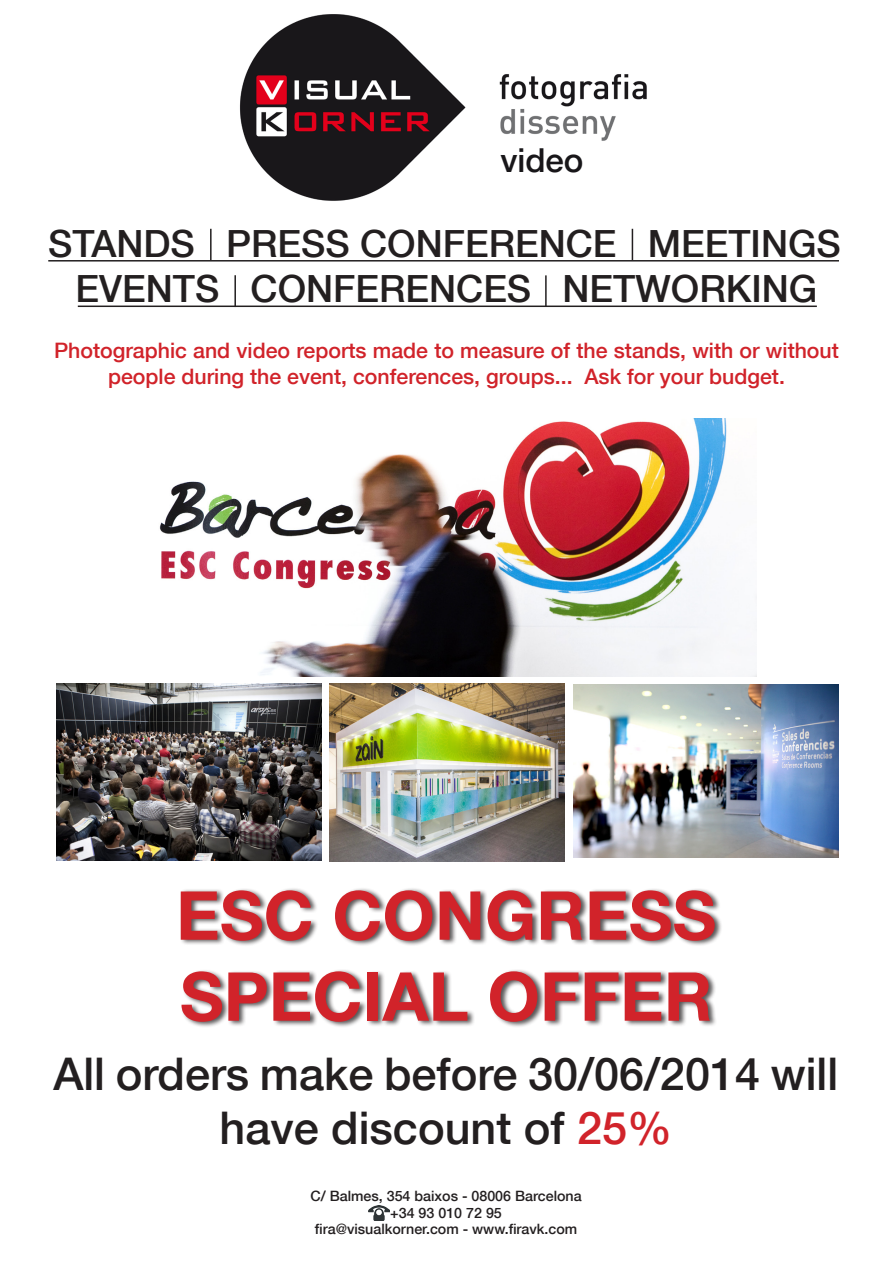
<style>
.page{position:relative;width:893px;height:1263px;background:#fff}
.page>*{position:absolute;margin:0;border:0;box-sizing:border-box;transform-origin:0 0}
.t1{font:700 67.5px "Helvetica Neue";color:#d1232a}
.t2{font:500 45px/54px "Helvetica Neue";color:#231f20;text-align:center}
.t3{font:500 37.5px "Helvetica Neue";color:#231f20}
.t4{font:500 33px "Helvetica Neue";color:#181619}
.t5{font:500 21.3px/25.5px "Helvetica Neue";color:#d1232a;text-align:center}
.t6{font:500 14.25px "Helvetica Neue";color:#231f20}
.s1{color:#d1232a}
</style>
<div class="page">
<img style="left:240px;top:14px;width:407px;height:187px">
<img style="left:368px;top:1206px;width:22px;height:14px">
<hr style="left:78px;top:306px;width:739px;height:1px;background:#231f20">
<hr style="left:234px;top:275px;width:2px;height:32px;background:#231f20">
<hr style="left:545px;top:275px;width:2px;height:32px;background:#231f20">
<hr style="left:48px;top:260px;width:791px;height:2px;background:#231f20">
<hr style="left:210px;top:229px;width:2px;height:31px;background:#231f20">
<hr style="left:632px;top:229px;width:1px;height:31px;background:#231f20">
<div style="left:180px;top:888px;width:543px;height:140px;background:#231f20;opacity:.75"></div>
<img style="left:159px;top:418px;width:597px;height:259px">
<img style="left:330px;top:684px;width:235px;height:177px">
<img style="left:56px;top:684px;width:265px;height:177px">
<img style="left:573px;top:684px;width:265px;height:174px">
<p class="t4" style="left:500px;top:140px;width:85px">video</p>
<p class="t3" style="left:48px;top:221px;width:794px">STANDS PRESS CONFERENCE MEETINGS</p>
<p class="t3" style="left:76px;top:266px;width:743px">EVENTS CONFERENCES NETWORKING</p>
<p class="t5" style="left:54px;top:338px;width:786px">Photographic and video reports made to measure of the stands, with or without people during the event, conferences, groups... Ask for your budget.</p>
<p class="t1" style="left:176px;top:874px;width:542px">ESC CONGRESS</p>
<p class="t1" style="left:180px;top:955px;width:534px">SPECIAL OFFER</p>
<p class="t2" style="left:53px;top:1047px;width:786px">All orders make before 30/06/2014 will have discount of <span class="s1">25%</span></p>
<p class="t6" style="left:310px;top:1187px;width:273px">C/ Balmes, 354 baixos - 08006 Barcelona</p>
<p class="t6" style="left:390px;top:1204px;width:113px">+34 93 010 72 95</p>
<p class="t6" style="left:315px;top:1220px;width:264px">fira@visualkorner.com - www.firavk.com</p>
</div>
